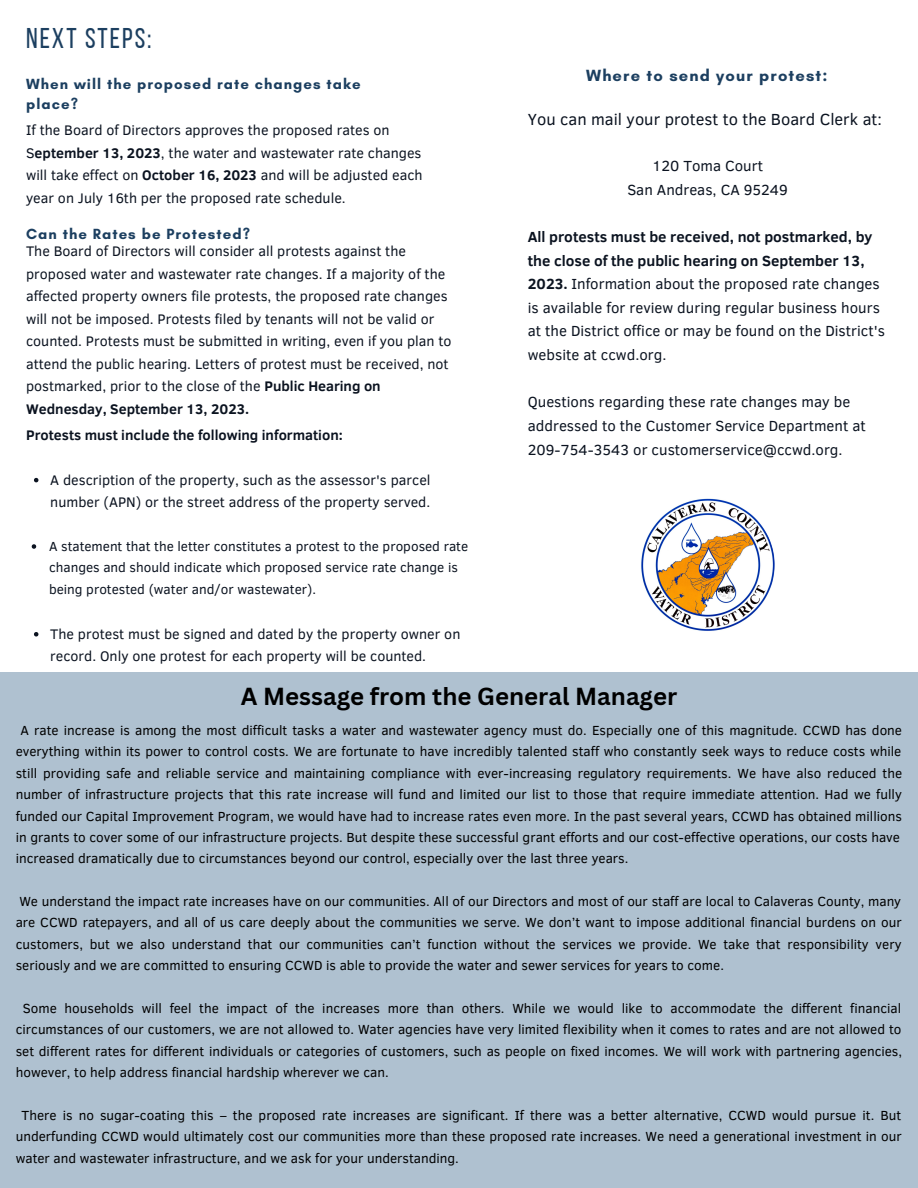
<style>
.page{position:relative;width:918px;height:1188px;background:#fff}
.page>*{position:absolute;margin:0;border:0;box-sizing:border-box;transform-origin:0 0}
.t1{font:28.5px "Bebas Neue";letter-spacing:.07em;color:#1c3f60}
.t2{font:700 24px "Canva Sans";color:#000}
.t3{font:16.5px "Clear Sans";color:#0b1320}
.t4{font:700 16.5px "Glacial Indifference";letter-spacing:.07em;color:#1c3f60}
.t5{font:15px/23.7px "Clear Sans";color:#0b1320}
.t6{font:700 15px/20.2px "Glacial Indifference";letter-spacing:.07em;color:#1c3f60}
.t7{font:14.25px/22.5px "Clear Sans";color:#0b1320}
.t8{font:700 14.25px "Clear Sans";color:#0b1320}
.t9{font:13.5px/21.3px "Clear Sans";color:#000;text-align:justify}
.t10{font:13.5px/21.3px "Clear Sans";color:#0b1320}
.s1{font-weight:700}
</style>
<div class="page">
<div style="left:0;top:672px;width:918px;height:516px;background:#afc1d0"></div>
<img style="left:640px;top:498px;width:135px;height:135px;border-radius:50%">
<svg style="left:34px;top:478px;width:4px;height:4px"></svg>
<svg style="left:32px;top:544px;width:4px;height:5px"></svg>
<svg style="left:34px;top:632px;width:4px;height:5px"></svg>
<p class="t1" style="left:26px;top:27px;width:127px">NEXT STEPS:</p>
<p class="t6" style="left:26px;top:73px;width:336px">When will the proposed rate changes take place?</p>
<p class="t7" style="left:26px;top:118px;width:398px">If the Board of Directors approves the proposed rates on S<span class="s1">eptember 13, 2023</span>, the water and wastewater rate changes will take effect on <span class="s1">October 16, 2023</span> and will be adjusted each year on July 16th per the proposed rate schedule.</p>
<p class="t6" style="left:26px;top:223px;width:225px">Can the Rates be Protested?</p>
<p class="t7" style="left:26px;top:239px;width:427px">The Board of Directors will consider all protests against the proposed water and wastewater rate changes. If a majority of the affected property owners file protests, the proposed rate changes will not be imposed. Protests filed by tenants will not be valid or counted. Protests must be submitted in writing, even if you plan to attend the public hearing. Letters of protest must be received, not postmarked, prior to the close of the <span class="s1">Public Hearing on Wednesday, September 13, 2023.</span></p>
<p class="t8" style="left:26px;top:424px;width:318px">Protests must include the following information:</p>
<p class="t7" style="left:50px;top:468px;width:382px">A description of the property, such as the assessor's parcel number (APN) or the street address of the property served.</p>
<p class="t10" style="left:49px;top:535px;width:421px">A statement that the letter constitutes a protest to the proposed rate changes and should indicate which proposed service rate change is being protested (water and/or wastewater).</p>
<p class="t7" style="left:50px;top:622px;width:412px">The protest must be signed and dated by the property owner on record. Only one protest for each property will be counted.</p>
<p class="t4" style="left:586px;top:66px;width:243px">Where to send your protest:</p>
<p class="t3" style="left:528px;top:107px;width:356px">You can mail your protest to the Board Clerk at:</p>
<p class="t5" style="left:652px;top:153px;width:112px">120 Toma Court</p>
<p class="t5" style="left:627px;top:177px;width:162px">San Andreas, CA 95249</p>
<p class="t5" style="left:528px;top:224px;width:359px"><span class="s1">All protests must be received, not postmarked, by the close of the public hearing on September 13, 2023.</span> Information about the proposed rate changes is available for review during regular business hours at the District office or may be found on the District's website at ccwd.org.</p>
<p class="t5" style="left:528px;top:389px;width:340px">Questions regarding these rate changes may be addressed to the Customer Service Department at<br>209-754-3543 or customerservice@ccwd.org.</p>
<p class="t2" style="left:241px;top:680px;width:438px">A Message from the General Manager</p>
<p class="t9" style="left:16px;top:719px;width:888px;text-align:left;text-indent:5px">A rate increase is among the most difficult tasks a water and wastewater agency must do. Especially one of this magnitude. CCWD has done everything within its power to control costs. We are fortunate to have incredibly talented staff who constantly seek ways to reduce costs while still providing safe and reliable service and maintaining compliance with ever-increasing regulatory requirements. We have also reduced the number of infrastructure projects that this rate increase will fund and limited our list to those that require immediate attention. Had we fully funded our Capital Improvement Program, we would have had to increase rates even more. In the past several years, CCWD has obtained millions in grants to cover some of our infrastructure projects. But despite these successful grant efforts and our cost-effective operations, our costs have increased dramatically due to circumstances beyond our control, especially over the last three years.</p>
<p class="t9" style="left:16px;top:890px;width:887px">We understand the impact rate increases have on our communities. All of our Directors and most of our staff are local to Calaveras County, many are CCWD ratepayers, and all of us care deeply about the communities we serve. We don’t want to impose additional financial burdens on our customers, but we also understand that our communities can’t function without the services we provide. We take that responsibility very seriously and we are committed to ensuring CCWD is able to provide the water and sewer services for years to come.</p>
<p class="t9" style="left:16px;top:997px;width:888px;text-indent:7px">Some households will feel the impact of the increases more than others. While we would like to accommodate the different financial circumstances of our customers, we are not allowed to. Water agencies have very limited flexibility when it comes to rates and are not allowed to set different rates for different individuals or categories of customers, such as people on fixed incomes. We will work with partnering agencies, however, to help address financial hardship wherever we can.</p>
<p class="t9" style="left:16px;top:1104px;width:888px;text-indent:6px">There is no sugar-coating this – the proposed rate increases are significant. If there was a better alternative, CCWD would pursue it. But underfunding CCWD would ultimately cost our communities more than these proposed rate increases. We need a generational investment in our water and wastewater infrastructure, and we ask for your understanding.</p>
</div>
